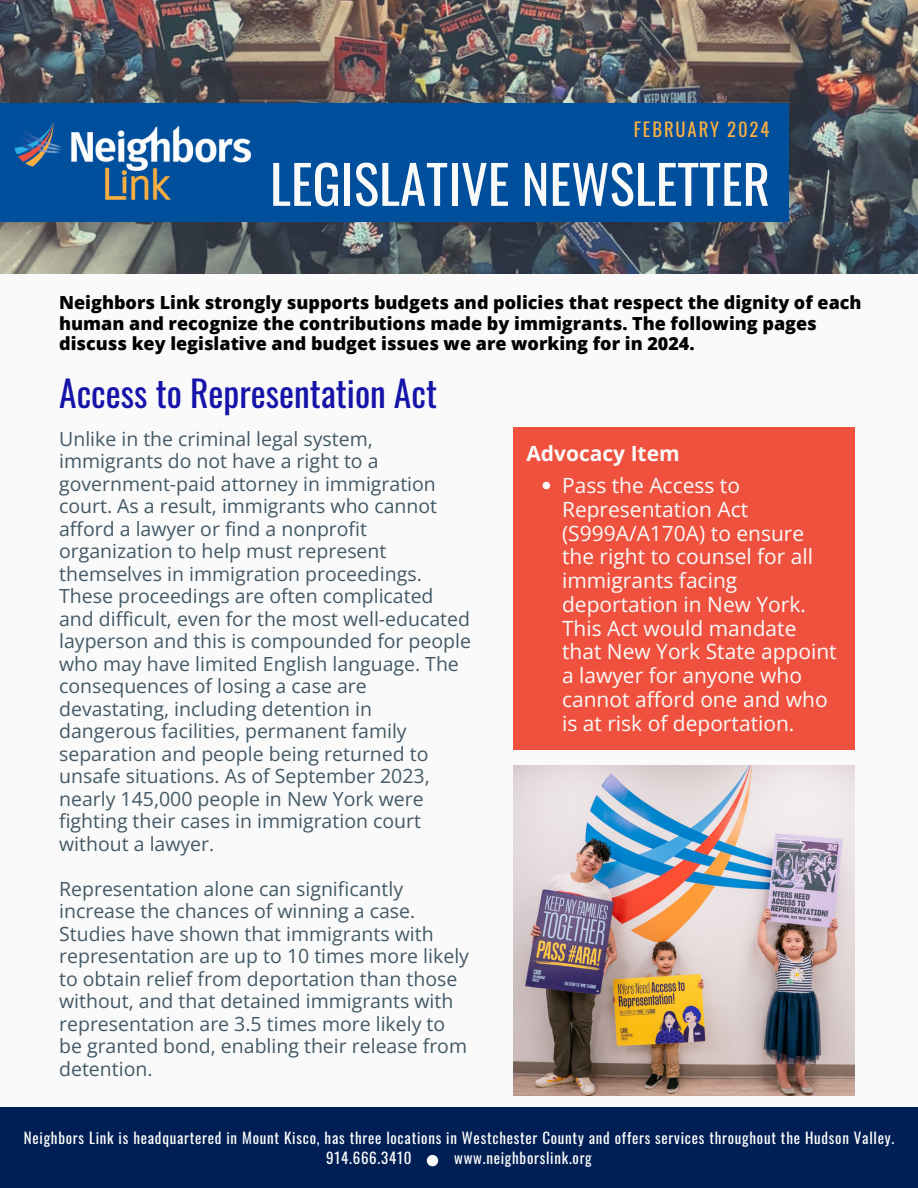
<style>
.page{position:relative;width:918px;height:1188px;background:#fafafa}
.page>*{position:absolute;margin:0;border:0;box-sizing:border-box;transform-origin:0 0}
.t1{font:52.95px "Oswald";color:#fafafa}
.t2{font:35.7px "Oswald";color:#1613a8}
.t3{font:21px/23.7px "Open Sans";color:#fafafa}
.t4{font:700 21px "Open Sans";color:#fafafa}
.t5{font:19.5px/22.5px "Open Sans";color:#435967}
.t6{font:18.75px "Oswald";letter-spacing:.1em;color:#fbb040}
.t7{font:800 18px/20.2px "Open Sans";color:#000}
.t8{font:15px "Oswald";letter-spacing:.05em;color:#fff}
</style>
<div class="page">
<img style="left:0;top:0;width:918px;height:273px">
<img style="left:513px;top:765px;width:341px;height:331px">
<div style="left:0;top:103px;width:789px;height:119px;background:#004f9d"></div>
<img style="left:14px;top:123px;width:236px;height:77px">
<div style="left:513px;top:427px;width:341px;height:322px;background:#f0513f"></div>
<svg style="left:543px;top:482px;width:7px;height:7px"></svg>
<div style="left:0;top:1107px;width:918px;height:81px;background:#001f54"></div>
<div style="left:427px;top:1155px;width:11px;height:11px;background:#fff;border-radius:50%"></div>
<h2 class="t6" style="left:634px;top:115px;width:137px">FEBRUARY 2024</h2>
<h6 class="t1" style="left:270px;top:143px;width:502px">LEGISLATIVE NEWSLETTER</h6>
<h4 class="t7" style="left:59px;top:292px;width:804px">Neighbors Link strongly supports budgets and policies that respect the dignity of each human and recognize the contributions made by immigrants. The following pages discuss key legislative and budget issues we are working for in 2024.</h4>
<h4 class="t2" style="left:59px;top:366px;width:379px">Access to Representation Act</h4>
<h5 class="t5" style="left:59px;top:427px;width:413px">Unlike in the criminal legal system, immigrants do not have a right to a government-paid attorney in immigration court. As a result, immigrants who cannot afford a lawyer or find a nonprofit organization to help must represent themselves in immigration proceedings.<br>These proceedings are often complicated and difficult, even for the most well-educated layperson and this is compounded for people who may have limited English language. The consequences of losing a case are devastating, including detention in dangerous facilities, permanent family separation and people being returned to unsafe situations. As of September 2023, nearly 145,000 people in New York were fighting their cases in immigration court without a lawyer.</h5>
<h1 class="t5" style="left:59px;top:877px;width:411px">Representation alone can significantly increase the chances of winning a case.<br>Studies have shown that immigrants with representation are up to 10 times more likely to obtain relief from deportation than those without, and that detained immigrants with representation are 3.5 times more likely to be granted bond, enabling their release from detention.</h1>
<h4 class="t4" style="left:526px;top:439px;width:155px">Advocacy Item</h4>
<h3 class="t3" style="left:562px;top:473px;width:276px">Pass the Access to<br>Representation Act (S999A/A170A) to ensure the right to counsel for all immigrants facing deportation in New York.<br>This Act would mandate that New York State appoint a lawyer for anyone who cannot afford one and who is at risk of deportation.</h3>
<p class="t8" style="left:24px;top:1126px;width:872px">Neighbors Link is headquartered in Mount Kisco, has three locations in Westchester County and offers services throughout the Hudson Valley.</p>
<p class="t8" style="left:326px;top:1147px;width:87px">914.666.3410</p>
<p class="t8" style="left:454px;top:1147px;width:139px">www.neighborslink.org</p>
</div>
